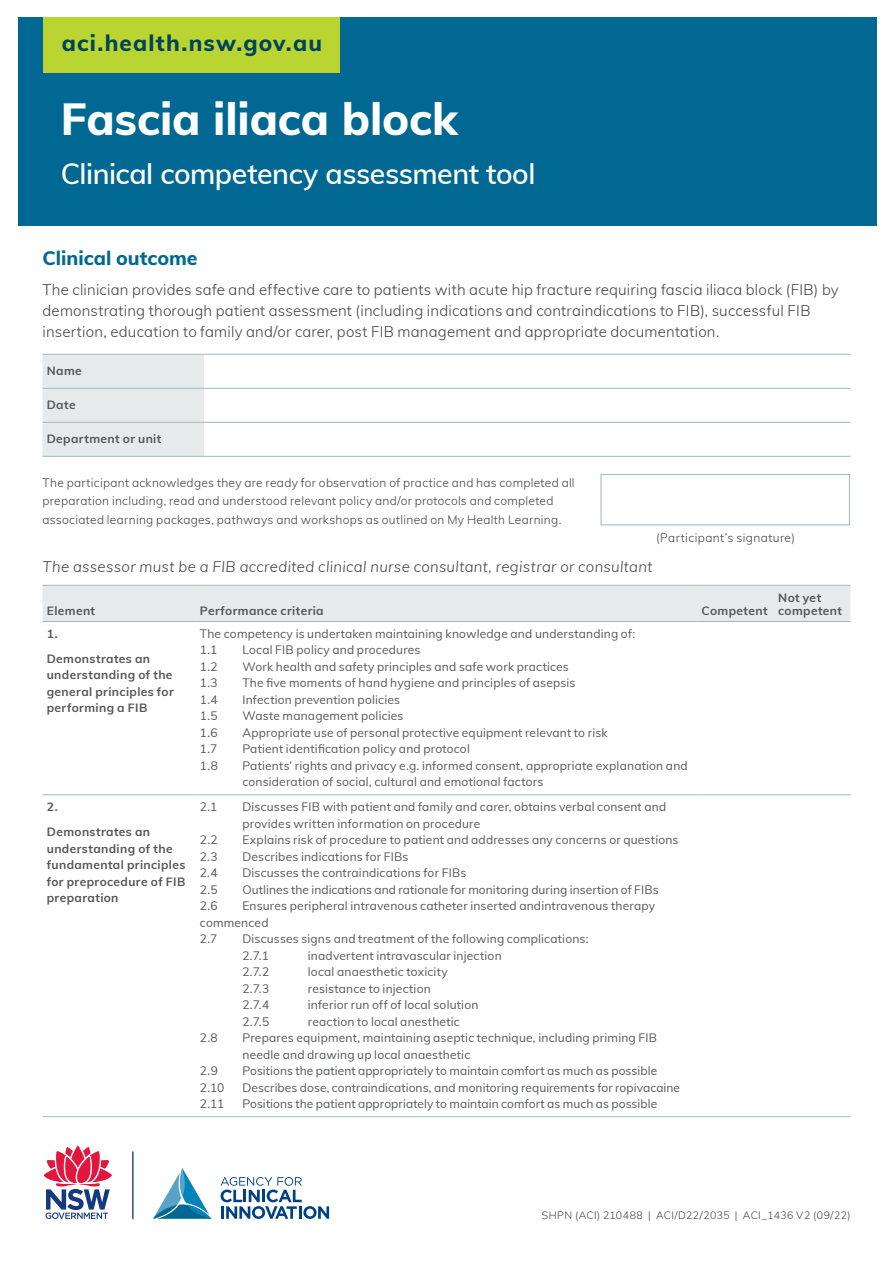
<style>
.page{position:relative;width:893px;height:1263px;background:#fff}
.page>*{position:absolute;margin:0;border:0;box-sizing:border-box;transform-origin:0 0}
.t1{font:800 45px "Muli";letter-spacing:-.005em;color:#fff}
.t2{font:600 28.5px "Muli";letter-spacing:-.015em;color:#fff}
.t3{font:800 22.5px "Muli";letter-spacing:.05em;color:#00445c}
.t4{font:800 19.5px "Muli";color:#006892}
.t5{font:300 15px/21px "Muli";letter-spacing:.015em;color:#414042}
.t6{font:italic 300 15px "Muli";letter-spacing:.025em;color:#414042}
.t7{font:12px/16.5px "Muli";letter-spacing:.015em;color:#53565a}
.t8{font:300 12px/18px "Muli";letter-spacing:.025em;color:#414042}
.t9{font:700 12px/16.5px "Muli";letter-spacing:.03em;color:#53565a}
.t10{font:300 10.5px "Muli";letter-spacing:.04em;color:#414042}
</style>
<div class="page">
<div style="left:18px;top:17px;width:859px;height:208px;background:#006892"></div>
<svg style="left:221px;top:1177px;width:108px;height:42px"></svg>
<hr style="left:132px;top:1151px;width:1px;height:68px;background:#15397f">
<svg style="left:44px;top:1145px;width:68px;height:74px"></svg>
<svg style="left:153px;top:1168px;width:59px;height:51px"></svg>
<div style="left:44px;top:17px;width:296px;height:55px;background:#bad532"></div>
<div style="left:43px;top:355px;width:161px;height:101px;background:#e7eaeb"></div>
<hr style="left:43px;top:354px;width:161px;height:1px;background:#a1b8c2">
<hr style="left:43px;top:388px;width:161px;height:1px;background:#a1b8c2">
<hr style="left:43px;top:422px;width:161px;height:1px;background:#a1b8c2">
<hr style="left:43px;top:456px;width:161px;height:1px;background:#a1b8c2">
<hr style="left:204px;top:354px;width:646px;height:1px;background:#a1b8c2">
<hr style="left:204px;top:388px;width:646px;height:1px;background:#a1b8c2">
<hr style="left:204px;top:422px;width:646px;height:1px;background:#a1b8c2">
<hr style="left:204px;top:456px;width:646px;height:1px;background:#a1b8c2">
<div style="left:43px;top:586px;width:807px;height:35px;background:#e7eaeb"></div>
<hr style="left:43px;top:794px;width:153px;height:1px;background:#a1b8c2">
<hr style="left:196px;top:794px;width:501px;height:1px;background:#a1b8c2">
<hr style="left:697px;top:794px;width:77px;height:1px;background:#a1b8c2">
<hr style="left:774px;top:794px;width:76px;height:1px;background:#a1b8c2">
<hr style="left:43px;top:1116px;width:153px;height:1px;background:#a1b8c2">
<hr style="left:196px;top:1116px;width:501px;height:1px;background:#a1b8c2">
<hr style="left:697px;top:1116px;width:77px;height:1px;background:#a1b8c2">
<hr style="left:774px;top:1116px;width:76px;height:1px;background:#a1b8c2">
<hr style="left:43px;top:585px;width:153px;height:1px;background:#a1b8c2">
<hr style="left:43px;top:621px;width:153px;height:1px;background:#a1b8c2">
<hr style="left:196px;top:585px;width:501px;height:1px;background:#a1b8c2">
<hr style="left:196px;top:621px;width:501px;height:1px;background:#a1b8c2">
<hr style="left:697px;top:585px;width:77px;height:1px;background:#a1b8c2">
<hr style="left:697px;top:621px;width:77px;height:1px;background:#a1b8c2">
<hr style="left:774px;top:585px;width:76px;height:1px;background:#a1b8c2">
<hr style="left:774px;top:621px;width:76px;height:1px;background:#a1b8c2">
<div style="left:601px;top:474px;width:249px;height:51px;border:1px solid #a1b8c2"></div>
<h3 class="t3" style="left:62px;top:26px;width:262px">aci.health.nsw.gov.au</h3>
<h1 class="t1" style="left:61px;top:86px;width:399px">Fascia iliaca block</h1>
<h2 class="t2" style="left:61px;top:153px;width:476px">Clinical competency assessment tool</h2>
<h3 class="t4" style="left:43px;top:244px;width:157px">Clinical outcome</h3>
<p class="t5" style="left:43px;top:278px;width:798px">The clinician provides safe and effective care to patients with acute hip fracture requiring fascia iliaca block (FIB) by demonstrating thorough patient assessment (including indications and contraindications to FIB), successful FIB insertion, education to family and/or carer, post FIB management and appropriate documentation.</p>
<p class="t9" style="left:47px;top:362px;width:37px">Name</p>
<p class="t9" style="left:47px;top:396px;width:30px">Date</p>
<p class="t9" style="left:47px;top:430px;width:116px">Department or unit</p>
<p class="t8" style="left:43px;top:474px;width:534px">The participant acknowledges they are ready for observation of practice and has completed all preparation including, read and understood relevant policy and/or protocols and completed associated learning packages, pathways and workshops as outlined on My Health Learning.</p>
<p class="t6" style="left:43px;top:556px;width:611px">The assessor must be a FIB accredited clinical nurse consultant, registrar or consultant</p>
<p class="t9" style="left:47px;top:602px;width:50px">Element</p>
<p class="t9" style="left:200px;top:602px;width:125px">Performance criteria</p>
<p class="t9" style="left:702px;top:602px;width:67px">Competent</p>
<p class="t8" style="left:656px;top:528px;width:140px">(Participant’s signature)</p>
<p class="t9" style="left:778px;top:590px;width:65px;line-height:13.5px">Not yet competent</p>
<p class="t9" style="left:47px;top:620px;width:105px;line-height:25px">1.<br>Demonstrates an</p>
<p class="t9" style="left:47px;top:666px;width:129px;text-align:justify">understanding of the general principles for performing a FIB</p>
<p class="t9" style="left:47px;top:794px;width:105px;line-height:25px">2.<br>Demonstrates an</p>
<p class="t9" style="left:47px;top:839px;width:140px">understanding of the fundamental principles for preprocedure of FIB preparation</p>
<p class="t7" style="left:200px;top:625px;width:437px">The competency is undertaken maintaining knowledge and understanding of:<br>1.1</p>
<p class="t7" style="left:242px;top:641px;width:180px">Local FIB policy and procedures</p>
<p class="t7" style="left:200px;top:658px;width:19px">1.2</p>
<p class="t7" style="left:242px;top:658px;width:328px">Work health and safety principles and safe work practices</p>
<p class="t7" style="left:200px;top:674px;width:19px">1.3</p>
<p class="t7" style="left:242px;top:674px;width:335px">The five moments of hand hygiene and principles of asepsis</p>
<p class="t7" style="left:200px;top:691px;width:19px">1.4</p>
<p class="t7" style="left:242px;top:691px;width:159px">Infection prevention policies</p>
<p class="t7" style="left:200px;top:707px;width:19px">1.5</p>
<p class="t7" style="left:242px;top:707px;width:163px">Waste management policies</p>
<p class="t7" style="left:200px;top:724px;width:19px">1.6</p>
<p class="t7" style="left:242px;top:724px;width:367px">Appropriate use of personal protective equipment relevant to risk</p>
<p class="t7" style="left:200px;top:740px;width:19px">1.7</p>
<p class="t7" style="left:242px;top:740px;width:229px">Patient identification policy and protocol</p>
<p class="t7" style="left:200px;top:757px;width:19px">1.8</p>
<p class="t7" style="left:242px;top:757px;width:447px">Patients’ rights and privacy e.g. informed consent, appropriate explanation and consideration of social, cultural and emotional factors</p>
<p class="t7" style="left:200px;top:798px;width:19px">2.1</p>
<p class="t7" style="left:242px;top:798px;width:425px">Discusses FIB with patient and family and carer, obtains verbal consent and provides written information on procedure</p>
<p class="t7" style="left:200px;top:831px;width:19px">2.2</p>
<p class="t7" style="left:242px;top:831px;width:438px">Explains risk of procedure to patient and addresses any concerns or questions</p>
<p class="t7" style="left:200px;top:847px;width:19px">2.3</p>
<p class="t7" style="left:242px;top:847px;width:168px">Describes indications for FIBs</p>
<p class="t7" style="left:200px;top:864px;width:19px">2.4</p>
<p class="t7" style="left:242px;top:864px;width:225px">Discusses the contraindications for FIBs</p>
<p class="t7" style="left:200px;top:880px;width:19px">2.5</p>
<p class="t7" style="left:242px;top:880px;width:418px">Outlines the indications and rationale for monitoring during insertion of FIBs</p>
<p class="t7" style="left:200px;top:897px;width:19px">2.6</p>
<p class="t7" style="left:200px;top:897px;width:457px;text-indent:42px">Ensures peripheral intravenous catheter inserted andintravenous therapy commenced<br>2.7</p>
<p class="t7" style="left:242px;top:930px;width:348px">Discusses signs and treatment of the following complications:<br>2.7.1</p>
<p class="t7" style="left:308px;top:946px;width:195px">inadvertent intravascular injection</p>
<p class="t7" style="left:242px;top:963px;width:28px">2.7.2</p>
<p class="t7" style="left:308px;top:963px;width:141px">local anaesthetic toxicity</p>
<p class="t7" style="left:242px;top:979px;width:28px">2.7.3</p>
<p class="t7" style="left:308px;top:979px;width:124px">resistance to injection</p>
<p class="t7" style="left:242px;top:996px;width:28px">2.7.4</p>
<p class="t7" style="left:308px;top:996px;width:172px">inferior run off of local solution</p>
<p class="t7" style="left:242px;top:1012px;width:28px">2.7.5</p>
<p class="t7" style="left:308px;top:1012px;width:153px">reaction to local anesthetic</p>
<p class="t7" style="left:200px;top:1029px;width:19px">2.8</p>
<p class="t7" style="left:242px;top:1029px;width:416px">Prepares equipment, maintaining aseptic technique, including priming FIB needle and drawing up local anaesthetic</p>
<p class="t7" style="left:200px;top:1062px;width:19px">2.9</p>
<p class="t7" style="left:242px;top:1062px;width:416px">Positions the patient appropriately to maintain comfort as much as possible</p>
<p class="t7" style="left:200px;top:1078px;width:26px">2.10</p>
<p class="t7" style="left:242px;top:1078px;width:439px">Describes dose, contraindications, and monitoring requirements for ropivacaine</p>
<p class="t7" style="left:200px;top:1095px;width:26px">2.11</p>
<p class="t7" style="left:242px;top:1095px;width:416px">Positions the patient appropriately to maintain comfort as much as possible</p>
<p class="t10" style="left:542px;top:1208px;width:310px">SHPN (ACI) 210488 | ACI/D22/2035 | ACI_1436 V2 (09/22)</p>
</div>
